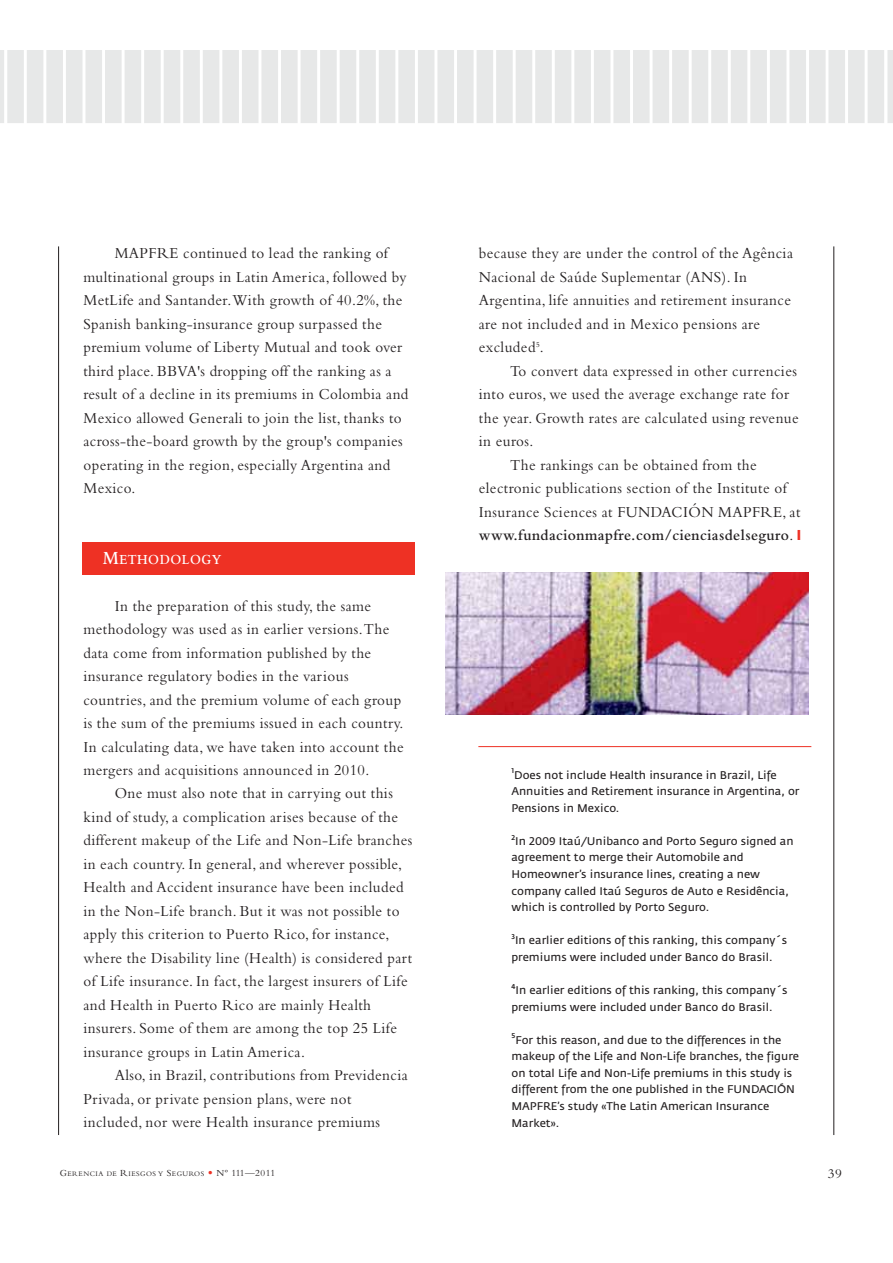
<style>
.page{position:relative;width:893px;height:1263px;background:#fff}
.page>*{position:absolute;margin:0;border:0;box-sizing:border-box;transform-origin:0 0}
.t1{font:15.9px/23.5px "Bembo";letter-spacing:.03em;color:#231f20;scale:.95 1}
.t2{font:600 15.9px "Bembo";letter-spacing:.03em;color:#231f20;scale:.95 1}
.t3{font:600 14.55px "Bembo";letter-spacing:.04em;color:#fff;scale:.9 1}
.t4{font:13.8px "Bembo";color:#231f20}
.t5{font:11.1px/16.5px "Fedra Sans";color:#231f20}
.t6{font:7.2px "Bembo";letter-spacing:.065em;color:#231f20}
.t7{font:500 6.9px "Fedra Sans";color:#231f20}
.s1{font-size:19.35px}
.s2{font-weight:400}
.s3{color:#ee3124}
.s4{font-size:9.6px}
.s5{font-family:"Goudy";font-size:9.6px;color:#ee3124}
</style>
<div class="page">
<hr style="left:0;top:50px;width:4px;height:73px;background:#e7e8e8">
<div style="left:7px;top:50px;width:17px;height:73px;background:#e7e8e8"></div>
<div style="left:27px;top:50px;width:16px;height:73px;background:#e7e8e8"></div>
<div style="left:46px;top:50px;width:17px;height:73px;background:#e7e8e8"></div>
<div style="left:66px;top:50px;width:16px;height:73px;background:#e7e8e8"></div>
<div style="left:85px;top:50px;width:17px;height:73px;background:#e7e8e8"></div>
<div style="left:105px;top:50px;width:17px;height:73px;background:#e7e8e8"></div>
<div style="left:125px;top:50px;width:16px;height:73px;background:#e7e8e8"></div>
<div style="left:144px;top:50px;width:17px;height:73px;background:#e7e8e8"></div>
<div style="left:164px;top:50px;width:16px;height:73px;background:#e7e8e8"></div>
<div style="left:183px;top:50px;width:17px;height:73px;background:#e7e8e8"></div>
<div style="left:203px;top:50px;width:16px;height:73px;background:#e7e8e8"></div>
<div style="left:222px;top:50px;width:17px;height:73px;background:#e7e8e8"></div>
<div style="left:242px;top:50px;width:16px;height:73px;background:#e7e8e8"></div>
<div style="left:261px;top:50px;width:17px;height:73px;background:#e7e8e8"></div>
<div style="left:281px;top:50px;width:17px;height:73px;background:#e7e8e8"></div>
<div style="left:301px;top:50px;width:16px;height:73px;background:#e7e8e8"></div>
<div style="left:320px;top:50px;width:17px;height:73px;background:#e7e8e8"></div>
<div style="left:340px;top:50px;width:16px;height:73px;background:#e7e8e8"></div>
<div style="left:359px;top:50px;width:17px;height:73px;background:#e7e8e8"></div>
<div style="left:379px;top:50px;width:16px;height:73px;background:#e7e8e8"></div>
<div style="left:398px;top:50px;width:17px;height:73px;background:#e7e8e8"></div>
<div style="left:418px;top:50px;width:16px;height:73px;background:#e7e8e8"></div>
<div style="left:437px;top:50px;width:17px;height:73px;background:#e7e8e8"></div>
<div style="left:457px;top:50px;width:17px;height:73px;background:#e7e8e8"></div>
<div style="left:476px;top:50px;width:17px;height:73px;background:#e7e8e8"></div>
<div style="left:496px;top:50px;width:17px;height:73px;background:#e7e8e8"></div>
<div style="left:516px;top:50px;width:16px;height:73px;background:#e7e8e8"></div>
<div style="left:535px;top:50px;width:17px;height:73px;background:#e7e8e8"></div>
<div style="left:555px;top:50px;width:16px;height:73px;background:#e7e8e8"></div>
<div style="left:574px;top:50px;width:17px;height:73px;background:#e7e8e8"></div>
<div style="left:594px;top:50px;width:16px;height:73px;background:#e7e8e8"></div>
<div style="left:613px;top:50px;width:17px;height:73px;background:#e7e8e8"></div>
<div style="left:633px;top:50px;width:16px;height:73px;background:#e7e8e8"></div>
<div style="left:652px;top:50px;width:17px;height:73px;background:#e7e8e8"></div>
<div style="left:672px;top:50px;width:17px;height:73px;background:#e7e8e8"></div>
<div style="left:692px;top:50px;width:16px;height:73px;background:#e7e8e8"></div>
<div style="left:711px;top:50px;width:17px;height:73px;background:#e7e8e8"></div>
<div style="left:731px;top:50px;width:16px;height:73px;background:#e7e8e8"></div>
<div style="left:750px;top:50px;width:17px;height:73px;background:#e7e8e8"></div>
<div style="left:770px;top:50px;width:16px;height:73px;background:#e7e8e8"></div>
<div style="left:809px;top:50px;width:16px;height:73px;background:#e7e8e8"></div>
<div style="left:789px;top:50px;width:17px;height:73px;background:#e7e8e8"></div>
<div style="left:828px;top:50px;width:17px;height:73px;background:#e7e8e8"></div>
<div style="left:867px;top:50px;width:17px;height:73px;background:#e7e8e8"></div>
<div style="left:887px;top:50px;width:6px;height:73px;background:#e7e8e8"></div>
<div style="left:848px;top:50px;width:16px;height:73px;background:#e7e8e8"></div>
<div style="left:82px;top:542px;width:333px;height:32px;background:#ee3124"></div>
<hr style="left:58px;top:246px;width:1px;height:889px;background:#231f20">
<hr style="left:833px;top:246px;width:1px;height:889px;background:#231f20">
<hr style="left:478px;top:746px;width:333px;height:1px;background:#ee3124">
<img style="left:445px;top:572px;width:364px;height:143px">
<p class="t1" style="left:83px;top:243px;width:344px;text-indent:31px">MAPFRE continued to lead the ranking of multinational groups in Latin America, followed by MetLife and Santander.With growth of 40.2%, the Spanish banking-insurance group surpassed the premium volume of Liberty Mutual and took over third place. BBVA's dropping off the ranking as a result of a decline in its premiums in Colombia and Mexico allowed Generali to join the list, thanks to across-the-board growth by the group's companies operating in the region, especially Argentina and Mexico.</p>
<p class="t3" style="left:103px;top:554px;width:133px"><span class="s1">M</span>ETHODOLOGY</p>
<p class="t1" style="left:83px;top:595px;width:339px;text-indent:31px">In the preparation of this study, the same methodology was used as in earlier versions.The data come from information published by the insurance regulatory bodies in the various countries, and the premium volume of each group is the sum of the premiums issued in each country.<br>In calculating data, we have taken into account the mergers and acquisitions announced in 2010.</p>
<p class="t1" style="left:83px;top:783px;width:348px;text-indent:31px">One must also note that in carrying out this kind of study, a complication arises because of the different makeup of the Life and Non-Life branches in each country. In general, and wherever possible, Health and Accident insurance have been included in the Non-Life branch. But it was not possible to apply this criterion to Puerto Rico, for instance, where the Disability line (Health) is considered part of Life insurance. In fact, the largest insurers of Life and Health in Puerto Rico are mainly Health insurers. Some of them are among the top 25 Life insurance groups in Latin America.</p>
<p class="t1" style="left:83px;top:1065px;width:343px;text-indent:31px">Also, in Brazil, contributions from Previdencia<br>Privada, or private pension plans, were not included, nor were Health insurance premiums</p>
<p class="t1" style="left:479px;top:243px;width:332px">because they are under the control of the Agência Nacional de Saúde Suplementar (ANS). In Argentina, life annuities and retirement insurance are not included and in Mexico pensions are excluded<sup>5</sup>.</p>
<p class="t1" style="left:510px;top:361px;width:303px">To convert data expressed in other currencies</p>
<p class="t1" style="left:479px;top:384px;width:328px">into euros, we used the average exchange rate for</p>
<p class="t1" style="left:479px;top:408px;width:338px">the year. Growth rates are calculated using revenue</p>
<p class="t1" style="left:479px;top:431px;width:59px">in euros.</p>
<p class="t1" style="left:510px;top:455px;width:261px">The rankings can be obtained from the</p>
<p class="t1" style="left:479px;top:478px;width:326px">electronic publications section of the Institute of</p>
<p class="t1" style="left:479px;top:501px;width:340px">Insurance Sciences at FUNDACIÓN MAPFRE, at</p>
<p class="t2" style="left:479px;top:530px;width:341px">www.fundacionmapfre.com/cienciasdelseguro<span class="s2">.</span> <span class="s3">❘</span></p>
<p class="t7" style="left:511px;top:767px;width:4px">1</p>
<p class="t5" style="left:511px;top:767px;width:289px">Does not include Health insurance in Brazil, Life<br>Annuities and Retirement insurance in Argentina, or<br>Pensions in Mexico.</p>
<p class="t7" style="left:511px;top:833px;width:5px">2</p>
<p class="t5" style="left:511px;top:833px;width:284px;text-indent:4px">In 2009 Itaú/Unibanco and Porto Seguro signed an agreement to merge their Automobile and Homeowner’s insurance lines, creating a new company called Itaú Seguros de Auto e Residência, which is controlled by Porto Seguro.</p>
<p class="t7" style="left:511px;top:933px;width:5px">3</p>
<p class="t5" style="left:511px;top:933px;width:277px;text-indent:4px">In earlier editions of this ranking, this company´s premiums were included under Banco do Brasil.</p>
<p class="t7" style="left:511px;top:982px;width:6px">4</p>
<p class="t5" style="left:511px;top:982px;width:278px;text-indent:4px">In earlier editions of this ranking, this company´s premiums were included under Banco do Brasil.</p>
<p class="t7" style="left:511px;top:1032px;width:5px">5</p>
<p class="t5" style="left:511px;top:1032px;width:289px;text-indent:4px">For this reason, and due to the differences in the makeup of the Life and Non-Life branches, the figure on total Life and Non-Life premiums in this study is different from the one published in the FUNDACIÓN MAPFRE’s study «The Latin American Insurance Market».</p>
<p class="t6" style="left:60px;top:1171px;width:217px"><span class="s4">G</span>ERENCIA DE <span class="s4">R</span>IESGOS Y <span class="s4">S</span>EGUROS <span class="s5">•</span> <span class="s4">Nº 111—2011</span></p>
<p class="t4" style="left:828px;top:1169px;width:16px">39</p>
</div>
